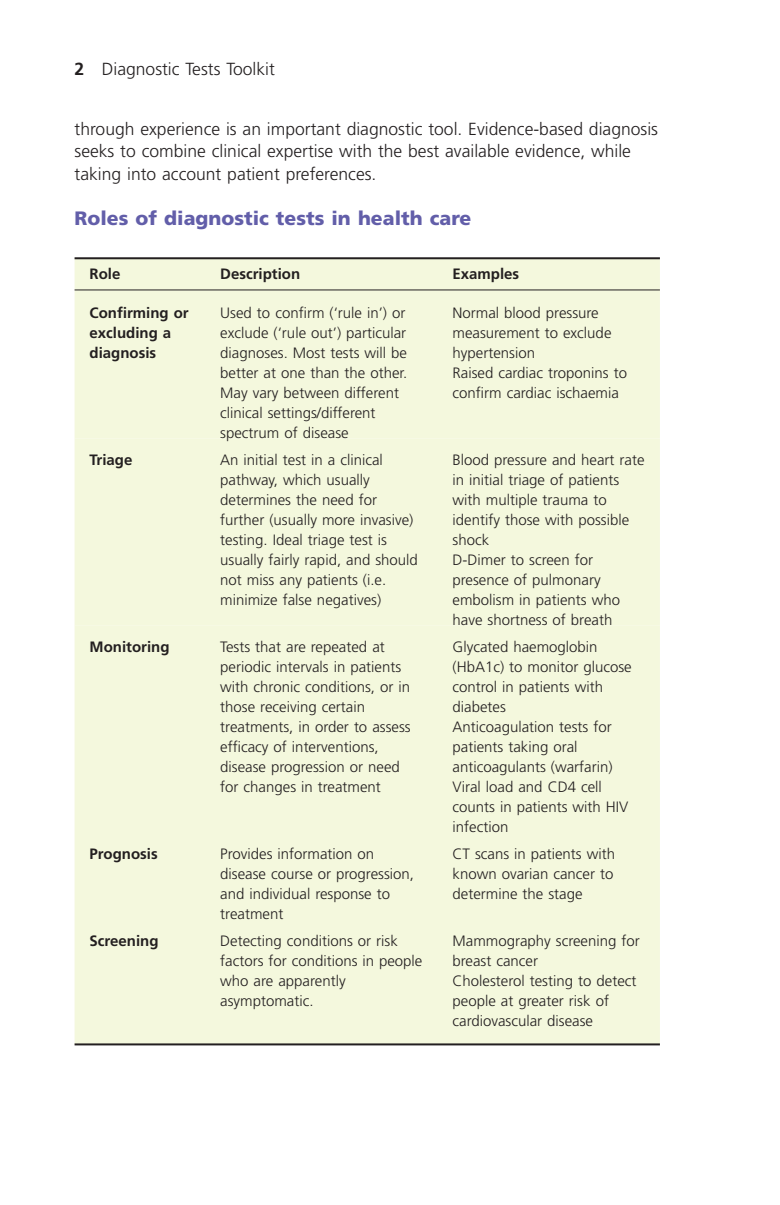
<style>
.page{position:relative;width:780px;height:1205px;background:#fff}
.page>*{position:absolute;margin:0;border:0;box-sizing:border-box;transform-origin:0 0}
.t1{font:900 19.5px "Frutiger";color:#625ea9}
.t2{font:300 17.5px/22.5px "Frutiger";color:#231f20}
.t3{font:300 15px/20px "Frutiger";color:#231f20}
.t4{font:700 15px/20px "Frutiger";color:#231f20}
.s1{font-weight:700}
</style>
<div class="page">
<div style="left:75px;top:259px;width:585px;height:784px;background:#f4f8dd"></div>
<div style="left:75px;top:438px;width:585px;height:187px;background:#f4f8dd"></div>
<hr style="left:75px;top:257px;width:377px;height:2px;background:#231f20">
<hr style="left:452px;top:257px;width:208px;height:2px;background:#231f20">
<hr style="left:75px;top:289px;width:377px;height:1px;background:#231f20">
<hr style="left:452px;top:289px;width:208px;height:1px;background:#231f20">
<hr style="left:75px;top:1043px;width:377px;height:2px;background:#231f20">
<hr style="left:452px;top:1043px;width:208px;height:2px;background:#231f20">
<p class="t2" style="left:75px;top:59px;width:202px"><span class="s1">2</span> Diagnostic Tests Toolkit</p>
<p class="t2" style="left:75px;top:119px;width:585px">through experience is an important diagnostic tool. Evidence - based diagnosis seeks to combine clinical expertise with the best available evidence, while taking into account patient preferences.</p>
<p class="t1" style="left:75px;top:210px;width:398px">Roles of d iagnostic t ests in h ealth c are</p>
<p class="t4" style="left:90px;top:265px;width:32px">Role</p>
<p class="t4" style="left:220px;top:265px;width:81px">Description</p>
<p class="t4" style="left:452px;top:265px;width:68px">Examples</p>
<p class="t4" style="left:90px;top:304px;width:101px">Confirming or excluding a diagnosis</p>
<p class="t3" style="left:220px;top:304px;width:188px">Used to confirm ( ‘ rule in ’ ) or exclude ( ‘ rule out ’ ) particular diagnoses. Most tests will be better at one than the other.<br>May vary between different clinical settings/different spectrum of disease</p>
<p class="t3" style="left:452px;top:304px;width:176px">Normal blood pressure measurement to exclude hypertension<br>Raised cardiac troponins to confirm cardiac ischaemia</p>
<p class="t4" style="left:90px;top:451px;width:44px">Triage</p>
<p class="t3" style="left:220px;top:451px;width:199px">An initial test in a clinical pathway, which usually determines the need for further (usually more invasive) testing. Ideal triage test is usually fairly rapid, and should not miss any patients (i.e. minimize false negatives)</p>
<p class="t3" style="left:452px;top:451px;width:194px">Blood pressure and heart rate in initial triage of patients with multiple trauma to identify those with possible shock<br>D - Dimer to screen for presence of pulmonary embolism in patients who have shortness of breath</p>
<p class="t4" style="left:90px;top:638px;width:81px">Monitoring</p>
<p class="t3" style="left:220px;top:638px;width:192px">Tests that are repeated at periodic intervals in patients with chronic conditions, or in those receiving certain treatments, in order to assess efficacy of interventions, disease progression or need for changes in treatment</p>
<p class="t3" style="left:452px;top:638px;width:181px">Glycated haemoglobin (HbA1c) to monitor glucose control in patients with diabetes<br>Anticoagulation tests for patients taking oral anticoagulants (warfarin)<br>Viral load and CD4 cell counts in patients with HIV infection</p>
<p class="t4" style="left:90px;top:845px;width:70px">Prognosis</p>
<p class="t3" style="left:220px;top:845px;width:195px">Provides information on disease course or progression, and individual response to treatment</p>
<p class="t3" style="left:452px;top:845px;width:164px;text-align:justify">CT scans in patients with known ovarian cancer to determine the stage</p>
<p class="t4" style="left:90px;top:931px;width:70px">Screening</p>
<p class="t3" style="left:220px;top:931px;width:204px">Detecting conditions or risk factors for conditions in people who are apparently asymptomatic.</p>
<p class="t3" style="left:452px;top:931px;width:189px">Mammography screening for breast cancer<br>Cholesterol testing to detect people at greater risk of cardiovascular disease</p>
</div>
